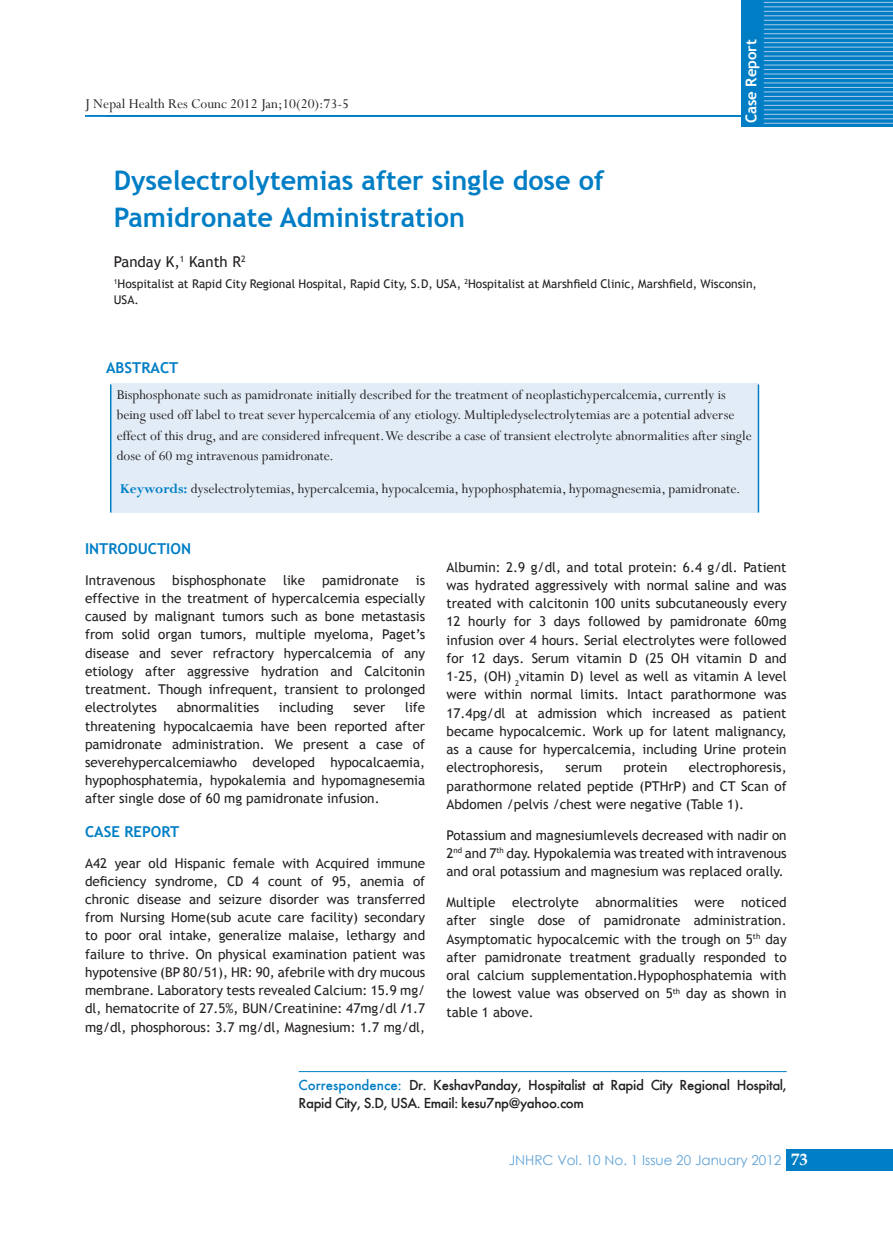
<style>
.page{position:relative;width:893px;height:1234px;background:#fff}
.page>*{position:absolute;margin:0;border:0;box-sizing:border-box;transform-origin:0 0}
.maintext{font:700 27px/36.5px "Trebuchet MS";color:#007ec5}
.Abstract{font:15px/20.2px "Perpetua";color:#231f20}
.Correspondence{font:500 15px/18px "Futura";letter-spacing:-.025em;color:#231f20}
.maintext-2{font:700 15px "Trebuchet MS";color:#007ec5}
.maintext-3{font:15px "Trebuchet MS";color:#231f20}
.t1{font:700 15px "Trebuchet MS";color:#fff}
.Abstract-2{font:700 15px "Trebuchet MS";color:#007ec5}
.maintext-4{font:13.5px/18.3px "Trebuchet MS";color:#231f20;text-align:justify}
.t2{font:13.5px "Century Gothic";color:#60a3d8}
.maintext-5{font:12px/16.2px "Trebuchet MS";color:#231f20}
.s1{font-weight:700;color:#007ec5}
.s2{font-weight:700}
.s3{color:#007ec5}
.s4{font-family:"Book Antiqua";font-weight:700;font-size:16.5px;color:#fff}
</style>
<div class="page">
<div style="left:787px;top:1148px;width:106px;height:21px;background:#007ec5"></div>
<hr style="left:299px;top:1071px;width:488px;height:1px;background:#007ec5">
<div style="left:111px;top:383px;width:647px;height:130px;background:#e1ecf7"></div>
<hr style="left:110px;top:384px;width:1px;height:128px;background:#007ec5">
<hr style="left:758px;top:384px;width:1px;height:128px;background:#007ec5">
<hr style="left:85px;top:115px;width:702px;height:2px;background:#007ec5">
<svg style="left:741px;top:0;width:152px;height:127px;background:#0b82c7"></svg>
<hr style="left:764px;top:2px;width:129px;height:1px;background:#acc9e9">
<hr style="left:764px;top:11px;width:129px;height:1px;background:#acc9e9">
<hr style="left:764px;top:20px;width:129px;height:1px;background:#acc9e9">
<hr style="left:764px;top:24px;width:129px;height:1px;background:#acc9e9">
<hr style="left:764px;top:29px;width:129px;height:1px;background:#acc9e9">
<hr style="left:764px;top:33px;width:129px;height:1px;background:#acc9e9">
<hr style="left:764px;top:38px;width:129px;height:1px;background:#acc9e9">
<hr style="left:764px;top:47px;width:129px;height:1px;background:#acc9e9">
<hr style="left:764px;top:56px;width:129px;height:1px;background:#acc9e9">
<hr style="left:764px;top:65px;width:129px;height:1px;background:#acc9e9">
<hr style="left:764px;top:69px;width:129px;height:1px;background:#acc9e9">
<hr style="left:764px;top:78px;width:129px;height:1px;background:#acc9e9">
<hr style="left:764px;top:83px;width:129px;height:1px;background:#acc9e9">
<hr style="left:764px;top:87px;width:129px;height:1px;background:#acc9e9">
<hr style="left:764px;top:92px;width:129px;height:1px;background:#acc9e9">
<hr style="left:764px;top:96px;width:129px;height:1px;background:#acc9e9">
<hr style="left:764px;top:101px;width:129px;height:1px;background:#acc9e9">
<hr style="left:764px;top:105px;width:129px;height:1px;background:#acc9e9">
<hr style="left:764px;top:109px;width:129px;height:1px;background:#acc9e9">
<hr style="left:764px;top:114px;width:129px;height:1px;background:#acc9e9">
<hr style="left:764px;top:118px;width:129px;height:1px;background:#acc9e9">
<hr style="left:764px;top:123px;width:129px;height:1px;background:#acc9e9">
<hr style="left:764px;top:60px;width:129px;height:1px;background:#acc9e9">
<hr style="left:764px;top:51px;width:129px;height:1px;background:#acc9e9">
<hr style="left:764px;top:42px;width:129px;height:1px;background:#acc9e9">
<hr style="left:764px;top:16px;width:129px;height:1px;background:#acc9e9">
<hr style="left:764px;top:7px;width:129px;height:1px;background:#acc9e9">
<hr style="left:764px;top:74px;width:129px;height:1px;background:#acc9e9">
<p class="Abstract" style="left:85px;top:94px;width:265px">J Nepal Health Res Counc 2012 Jan;10(20):73-5</p>
<p class="t1" style="left:742px;top:123px;width:86px;rotate:-90deg">Case Report</p>
<p class="maintext" style="left:114px;top:162px;width:492px">Dyselectrolytemias after single dose of<br>Pamidronate Administration</p>
<p class="maintext-3" style="left:114px;top:253px;width:133px">Panday K,<sup>1</sup> Kanth R<sup>2</sup></p>
<p class="maintext-5" style="left:114px;top:276px;width:645px"><sup>1</sup>Hospitalist at Rapid City Regional Hospital, Rapid City, S.D, USA, <sup>2</sup>Hospitalist at Marshfield Clinic, Marshfield, Wisconsin,<br>USA.</p>
<p class="Abstract-2" style="left:106px;top:358px;width:74px">ABSTRACT</p>
<p class="Abstract" style="left:117px;top:384px;width:637px">Bisphosphonate such as pamidronate initially described for the treatment of neoplastichypercalcemia, currently is being used off label to treat sever hypercalcemia of any etiology. Multipledyselectrolytemias are a potential adverse effect of this drug, and are considered infrequent. We describe a case of transient electrolyte abnormalities after single dose of 60 mg intravenous pamidronate.</p>
<p class="Abstract" style="left:120px;top:478px;width:622px"><span class="s1">Keywords:</span> dyselectrolytemias, hypercalcemia, hypocalcemia, hypophosphatemia, hypomagnesemia, pamidronate.</p>
<p class="maintext-2" style="left:85px;top:538px;width:107px">INTRODUCTION</p>
<p class="maintext-4" style="left:85px;top:570px;width:72px">Intravenous</p>
<p class="maintext-4" style="left:172px;top:570px;width:95px">bisphosphonate</p>
<p class="maintext-4" style="left:283px;top:570px;width:23px">like</p>
<p class="maintext-4" style="left:322px;top:570px;width:78px">pamidronate</p>
<p class="maintext-4" style="left:85px;top:570px;width:342px;text-indent:331px">is effective in the treatment of hypercalcemia especially caused by malignant tumors such as bone metastasis from solid organ tumors, multiple myeloma, Paget’s disease and sever refractory hypercalcemia of any etiology after aggressive hydration and Calcitonin treatment. Though infrequent, transient to prolonged electrolytes</p>
<p class="maintext-4" style="left:85px;top:698px;width:342px;text-indent:320px">life threatening hypocalcaemia have been reported after pamidronate administration. We present a case of severehypercalcemiawho developed hypocalcaemia, hypophosphatemia, hypokalemia and hypomagnesemia after single dose of 60 mg pamidronate infusion.</p>
<p class="maintext-2" style="left:85px;top:821px;width:96px">CASE REPORT</p>
<p class="maintext-4" style="left:85px;top:853px;width:342px">A42 year old Hispanic female with Acquired immune deficiency syndrome, CD 4 count of 95, anemia of chronic disease and seizure disorder was transferred from Nursing Home(sub acute care facility) secondary to poor oral intake, generalize malaise, lethargy and failure to thrive. On physical examination patient was hypotensive (BP 80/51), HR: 90, afebrile with dry mucous membrane. Laboratory tests revealed Calcium: 15.9 mg/ dl, hematocrite of 27.5%, BUN/Creatinine: 47mg/dl <span class="s2">/</span>1.7 mg/dl, phosphorous: 3.7 mg/dl, Magnesium: 1.7 mg/dl,</p>
<p class="maintext-4" style="left:177px;top:698px;width:84px">abnormalities</p>
<p class="maintext-4" style="left:279px;top:698px;width:56px">including</p>
<p class="maintext-4" style="left:353px;top:698px;width:34px">sever</p>
<p class="maintext-4" style="left:446px;top:558px;width:342px">Albumin: 2.9 g/dl, and total protein: 6.4 g/dl. Patient was hydrated aggressively with normal saline and was treated with calcitonin 100 units subcutaneously every 12 hourly for 3 days followed by pamidronate 60mg infusion over 4 hours. Serial electrolytes were followed for 12 days. Serum vitamin D (25 OH vitamin D and 1-25, (OH) <sub>2</sub>vitamin D) level as well as vitamin A level were within normal limits. Intact parathormone was 17.4pg/dl at admission which increased as patient became hypocalcemic. Work up for latent malignancy, as a cause for hypercalcemia, including Urine protein electrophoresis,</p>
<p class="maintext-4" style="left:446px;top:758px;width:342px;text-indent:242px">electrophoresis, parathormone related peptide (PTHrP) and CT Scan of Abdomen /pelvis /chest were negative (Table 1).</p>
<p class="maintext-4" style="left:446px;top:825px;width:342px">Potassium and magnesiumlevels decreased with nadir on 2<sup>nd</sup> and 7<sup>th</sup> day. Hypokalemia was treated with intravenous and oral potassium and magnesium was replaced orally.</p>
<p class="maintext-4" style="left:446px;top:893px;width:342px">Multiple electrolyte abnormalities were noticed after single dose of pamidronate administration.<br>Asymptomatic hypocalcemic with the trough on 5<sup>th</sup> day after pamidronate treatment gradually responded to oral calcium supplementation.Hypophosphatemia with the lowest value was observed on 5<sup>th</sup> day as shown in table 1 above.</p>
<p class="maintext-4" style="left:566px;top:758px;width:38px">serum</p>
<p class="maintext-4" style="left:624px;top:758px;width:45px">protein</p>
<p class="Correspondence" style="left:298px;top:1075px;width:490px"><span class="s3">Correspondence:</span> Dr. KeshavPanday, Hospitalist at Rapid City Regional Hospital,<br>Rapid City, S.D, USA. Email: kesu7np@yahoo.com</p>
<p class="t2" style="left:509px;top:1150px;width:300px">JNHRC Vol. 10 No. 1 Issue 20 January 2012 <span class="s4">73</span></p>
</div>
